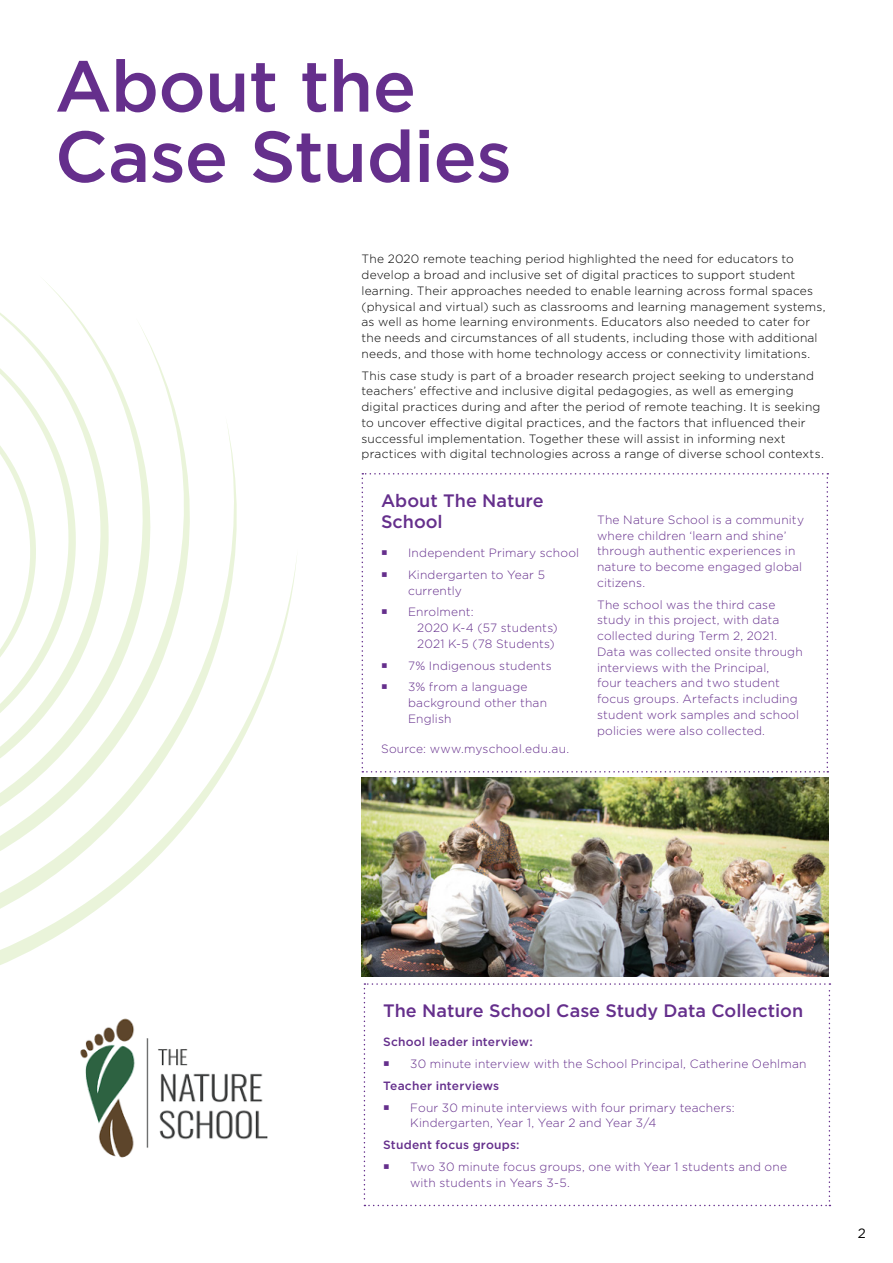
<style>
.page{position:relative;width:893px;height:1263px;background:#fff}
.page>*{position:absolute;margin:0;border:0;box-sizing:border-box;transform-origin:0 0}
.t1{font:500 72px/70.3px "Gotham";letter-spacing:-.01em;color:#652f8c}
.t2{font:500 18px/21px "Gotham";color:#652f8c}
.t3{font:13.5px "Gotham";color:#000}
.t4{font:300 12px/15.8px "Gotham";letter-spacing:.015em;color:#000}
.t5{font:300 12px/15.8px "Gotham";letter-spacing:.015em;color:#652f8c}
.t6{font:500 12px "Gotham";letter-spacing:.015em;color:#652f8c}
</style>
<div class="page">
<svg style="left:0;top:425px;width:256px;height:540px"></svg>
<svg style="left:0;top:365px;width:209px;height:595px"></svg>
<svg style="left:0;top:326px;width:159px;height:553px"></svg>
<svg style="left:0;top:280px;width:135px;height:550px"></svg>
<svg style="left:0;top:369px;width:55px;height:361px"></svg>
<img style="left:80px;top:1018px;width:188px;height:140px">
<img style="left:362px;top:777px;width:466px;height:200px">
<svg style="left:362px;top:473px;width:466px;height:299px"></svg>
<svg style="left:364px;top:983px;width:466px;height:223px"></svg>
<h1 class="t1" style="left:55px;top:50px;width:459px">About the<br>Case Studies</h1>
<p class="t4" style="left:362px;top:251px;width:465px">The 2020 remote teaching period highlighted the need for educators to develop a broad and inclusive set of digital practices to support student learning. Their approaches needed to enable learning across formal spaces (physical and virtual) such as classrooms and learning management systems, as well as home learning environments. Educators also needed to cater for the needs and circumstances of all students, including those with additional needs, and those with home technology access or connectivity limitations.</p>
<p class="t4" style="left:362px;top:367px;width:464px">This case study is part of a broader research project seeking to understand teachers’ effective and inclusive digital pedagogies, as well as emerging digital practices during and after the period of remote teaching. It is seeking to uncover effective digital practices, and the factors that influenced their successful implementation. Together these will assist in informing next practices with digital technologies across a range of diverse school contexts.</p>
<h2 class="t2" style="left:381px;top:490px;width:164px">About The Nature<br>School</h2>
<p class="t5" style="left:408px;top:542px;width:173px;line-height:21.8px">Independent Primary school<br>Kindergarten to Year 5</p>
<p class="t5" style="left:408px;top:579px;width:67px;line-height:21.8px">currently<br>Enrolment:</p>
<p class="t5" style="left:417px;top:620px;width:142px">2020 K-4 (57 students)<br>2021 K-5 (78 Students)</p>
<p class="t5" style="left:408px;top:654px;width:145px;line-height:21.8px">7% Indigenous students<br>3% from a language</p>
<p class="t5" style="left:408px;top:695px;width:140px">background other than<br>English</p>
<p class="t5" style="left:381px;top:740px;width:190px">Source: www.myschool.edu.au.</p>
<p class="t5" style="left:597px;top:511px;width:209px">The Nature School is a community where children ‘learn and shine’ through authentic experiences in nature to become engaged global citizens.</p>
<p class="t5" style="left:597px;top:596px;width:207px">The school was the third case study in this project, with data collected during Term 2, 2021.<br>Data was collected onsite through interviews with the Principal,<br>four teachers and two student focus groups. Artefacts including student work samples and school policies were also collected.</p>
<h2 class="t2" style="left:383px;top:1000px;width:422px">The Nature School Case Study Data Collection</h2>
<p class="t6" style="left:383px;top:1034px;width:151px">School leader interview:</p>
<p class="t5" style="left:410px;top:1056px;width:398px">30 minute interview with the School Principal, Catherine Oehlman</p>
<p class="t6" style="left:383px;top:1078px;width:118px">Teacher interviews</p>
<p class="t5" style="left:410px;top:1099px;width:326px">Four 30 minute interviews with four primary teachers:<br>Kindergarten, Year 1, Year 2 and Year 3/4</p>
<p class="t6" style="left:383px;top:1137px;width:138px">Student focus groups:</p>
<p class="t5" style="left:410px;top:1158px;width:378px">Two 30 minute focus groups, one with Year 1 students and one with students in Years 3-5.</p>
<p class="t3" style="left:858px;top:1225px;width:10px">2</p>
</div>
